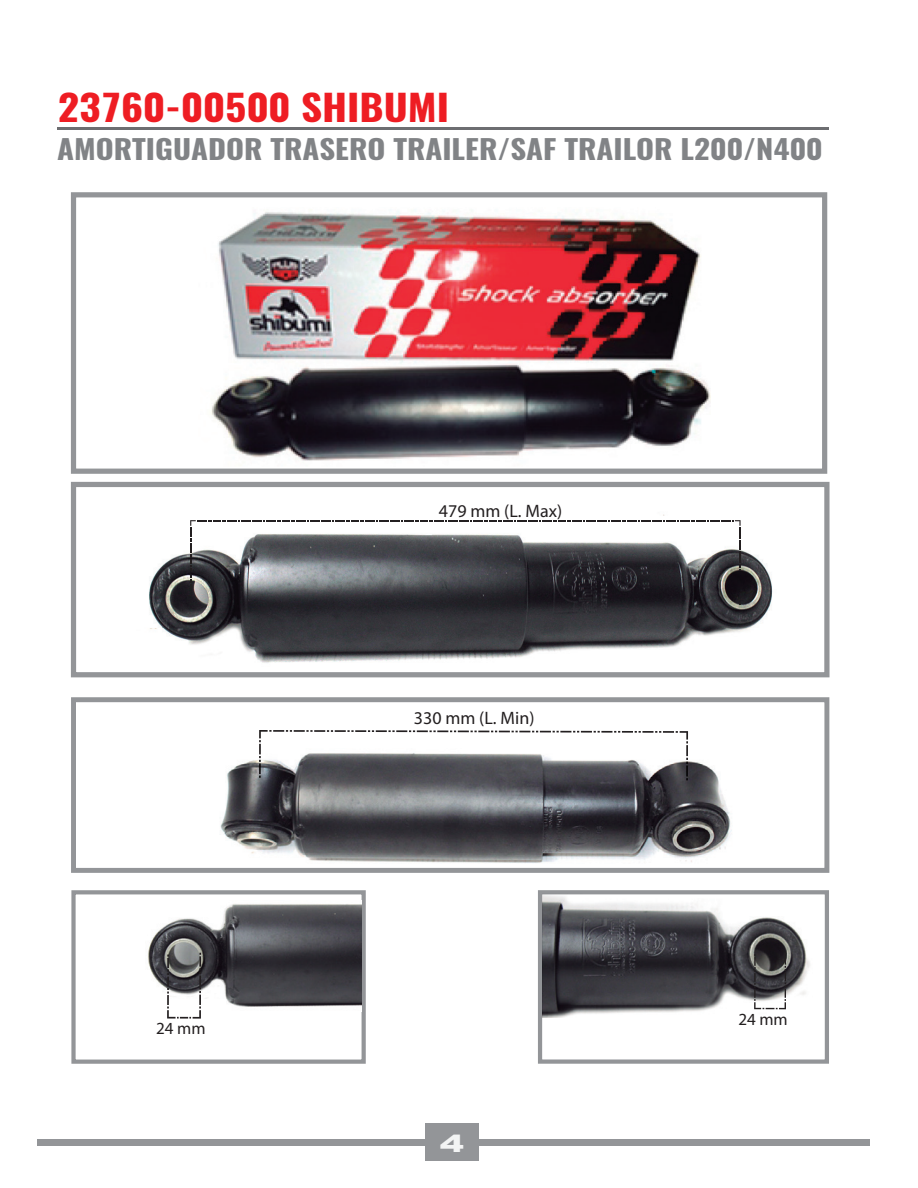
<style>
.page{position:relative;width:918px;height:1188px;background:#fff}
.page>*{position:absolute;margin:0;border:0;box-sizing:border-box;transform-origin:0 0}
.t1{font:700 36px "Oswald";color:#ee1d23;scale:1.14 1}
.t2{font:700 27px "Oswald";color:#818386;scale:1.14 1}
.t3{font:900 23.7px "Arial";color:#f3f4f4;scale:1.54 1}
.t4{font:18px "Myriad Pro";color:#231f20}
.t5{font:16.95px "Myriad Pro";color:#231f20}
</style>
<div class="page">
<hr style="left:57px;top:127px;width:771px;height:3px;background:#6d6e71">
<div style="left:71px;top:482px;width:759px;height:195px;border:5px solid #939598"></div>
<div style="left:71px;top:192px;width:756px;height:282px;border:5px solid #939598"></div>
<img style="left:199px;top:210px;width:511px;height:261px">
<div style="left:71px;top:890px;width:295px;height:174px;border:4px solid #939598"></div>
<div style="left:538px;top:890px;width:291px;height:174px;border:4px solid #939598"></div>
<img style="left:148px;top:904px;width:213px;height:103px">
<img style="left:542px;top:894px;width:270px;height:124px">
<svg style="left:167px;top:953px;width:34px;height:66px"></svg>
<svg style="left:754px;top:953px;width:32px;height:56px;background:#605f61"></svg>
<div style="left:37px;top:1139px;width:832px;height:7px;background:#939598"></div>
<div style="left:425px;top:1123px;width:54px;height:38px;background:#939598"></div>
<img style="left:137px;top:514px;width:648px;height:164px">
<div style="left:71px;top:697px;width:758px;height:176px;border:5px solid #939598"></div>
<img style="left:209px;top:730px;width:540px;height:164px">
<h1 class="t1" style="left:57px;top:82px;width:345px">23760-00500 SHIBUMI</h1>
<p class="t2" style="left:57px;top:130px;width:673px">AMORTIGUADOR TRASERO TRAILER/SAF TRAILOR L200/N400</p>
<p class="t4" style="left:439px;top:500px;width:125px">479 mm (L. Max)</p>
<p class="t5" style="left:156px;top:1018px;width:51px">24 mm</p>
<p class="t4" style="left:414px;top:707px;width:122px">330 mm (L. Min)</p>
<p class="t3" style="left:440px;top:1126px;width:17px">4</p>
<p class="t5" style="left:738px;top:1009px;width:51px">24 mm</p>
</div>
